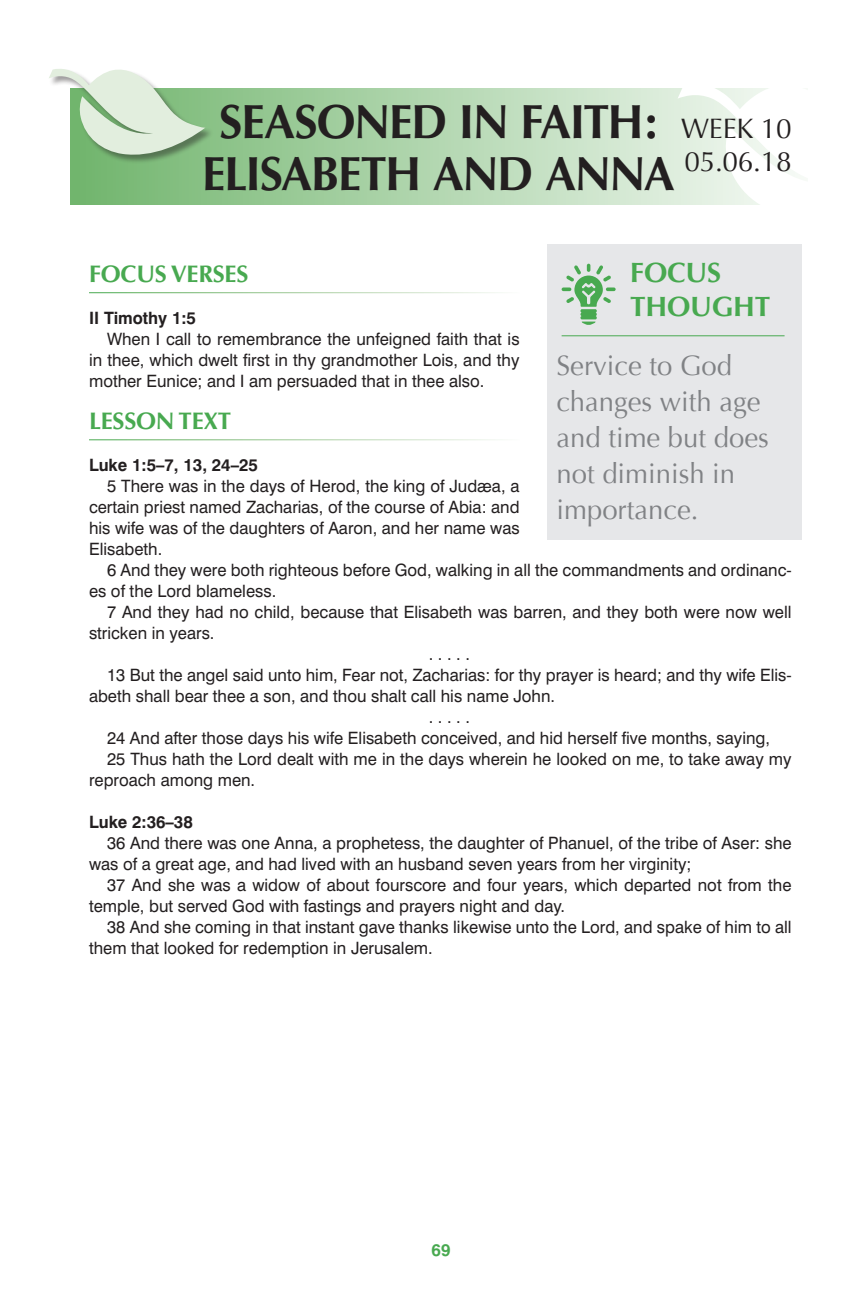
<style>
.page{position:relative;width:864px;height:1296px;background:#fff}
.page>*{position:absolute;margin:0;border:0;box-sizing:border-box;transform-origin:0 0}
.t1{font:700 48px/52px "Optima";letter-spacing:-.03em;color:#231f20;text-align:center}
.t2{font:28px/36px "Optima";color:#808285}
.t3{font:28px/33.6px "Optima";letter-spacing:-.01em;color:#231f20}
.t4{font:700 28px/33.6px "Optima";letter-spacing:-.01em;color:#48a950}
.t5{font:700 24px "Optima";letter-spacing:-.01em;color:#48a950}
.t6{font:17px/21px "Swiss 721 BT";color:#231f20}
.t7{font:700 17px "Swiss 721 BT";color:#231f20}
.t8{font:700 17px "Swiss 721 BT";color:#48a950}
</style>
<div class="page">
<svg style="left:70px;top:88px;width:607px;height:117px;background:#aed5ac"></svg>
<svg style="left:677px;top:88px;width:118px;height:117px"></svg>
<div style="left:49px;top:68px;width:165px;height:95px;background:#231f20;opacity:.45"></div>
<svg style="left:49px;top:68px;width:156px;height:90px"></svg>
<div style="left:546px;top:244px;width:255px;height:295px;background:#e6e7e9"></div>
<svg style="left:605px;top:287px;width:10px;height:4px"></svg>
<svg style="left:561px;top:287px;width:10px;height:4px"></svg>
<svg style="left:566px;top:264px;width:45px;height:61px"></svg>
<hr style="left:561px;top:335px;width:223px;height:1px;background:#48a950">
<h1 class="t1" style="left:202px;top:96px;width:474px">SEASONED IN FAITH:<br>ELISABETH AND ANNA</h1>
<h2 class="t3" style="left:681px;top:112px;width:112px">WEEK 10<br>05.06.18</h2>
<h2 class="t4" style="left:630px;top:256px;width:141px">FOCUS<br>THOUGHT</h2>
<h2 class="t2" style="left:556px;top:348px;width:214px">Service to God changes with age and time but does not diminish in importance.</h2>
<h3 class="t5" style="left:89px;top:260px;width:161px">FOCUS VERSES</h3>
<p class="t7" style="left:89px;top:307px;width:108px">II Timothy 1:5</p>
<p class="t6" style="left:89px;top:328px;width:432px;text-align:justify;text-indent:18px">When I call to remembrance the unfeigned faith that is in thee, which dwelt first in thy grandmother Lois, and thy mother Eunice; and I am persuaded that in thee also.</p>
<h3 class="t5" style="left:89px;top:407px;width:144px">LESSON TEXT</h3>
<p class="t7" style="left:89px;top:454px;width:170px">Luke 1:5–7, 13, 24–25</p>
<p class="t6" style="left:89px;top:475px;width:432px;text-align:justify;text-indent:18px">5 There was in the days of Herod, the king of Judæa, a certain priest named Zacharias, of the course of Abia: and his wife was of the daughters of Aaron, and her name was Elisabeth.</p>
<p class="t6" style="left:89px;top:559px;width:704px;text-indent:18px">6 And they were both righteous before God, walking in all the commandments and ordinanc&shy;es of the Lord blameless.</p>
<p class="t6" style="left:107px;top:601px;width:685px">7 And they had no child, because that Elisabeth was barren, and they both were now well</p>
<p class="t6" style="left:89px;top:622px;width:124px">stricken in years.</p>
<p class="t6" style="left:428px;top:643px;width:40px">.....</p>
<p class="t6" style="left:107px;top:664px;width:685px">13 But the angel said unto him, Fear not, Zacharias: for thy prayer is heard; and thy wife Elis-</p>
<p class="t6" style="left:89px;top:685px;width:464px">abeth shall bear thee a son, and thou shalt call his name John.</p>
<p class="t6" style="left:428px;top:706px;width:40px">.....</p>
<p class="t6" style="left:107px;top:727px;width:664px">24 And after those days his wife Elisabeth conceived, and hid herself five months, saying,</p>
<p class="t6" style="left:107px;top:748px;width:685px">25 Thus hath the Lord dealt with me in the days wherein he looked on me, to take away my</p>
<p class="t6" style="left:89px;top:769px;width:165px">reproach among men.</p>
<p class="t7" style="left:89px;top:811px;width:105px">Luke 2:36–38</p>
<p class="t6" style="left:89px;top:832px;width:704px;text-indent:18px">36 And there was one Anna, a prophetess, the daughter of Phanuel, of the tribe of Aser: she was of a great age, and had lived with an husband seven years from her virginity;</p>
<p class="t6" style="left:89px;top:874px;width:703px;text-indent:18px">37 And she was a widow of about fourscore and four years, which departed not from the temple, but served God with fastings and prayers night and day.</p>
<p class="t6" style="left:89px;top:916px;width:704px;text-indent:18px">38 And she coming in that instant gave thanks likewise unto the Lord, and spake of him to all them that looked for redemption in Jerusalem.</p>
<p class="t8" style="left:431px;top:1239px;width:20px">69</p>
</div>
